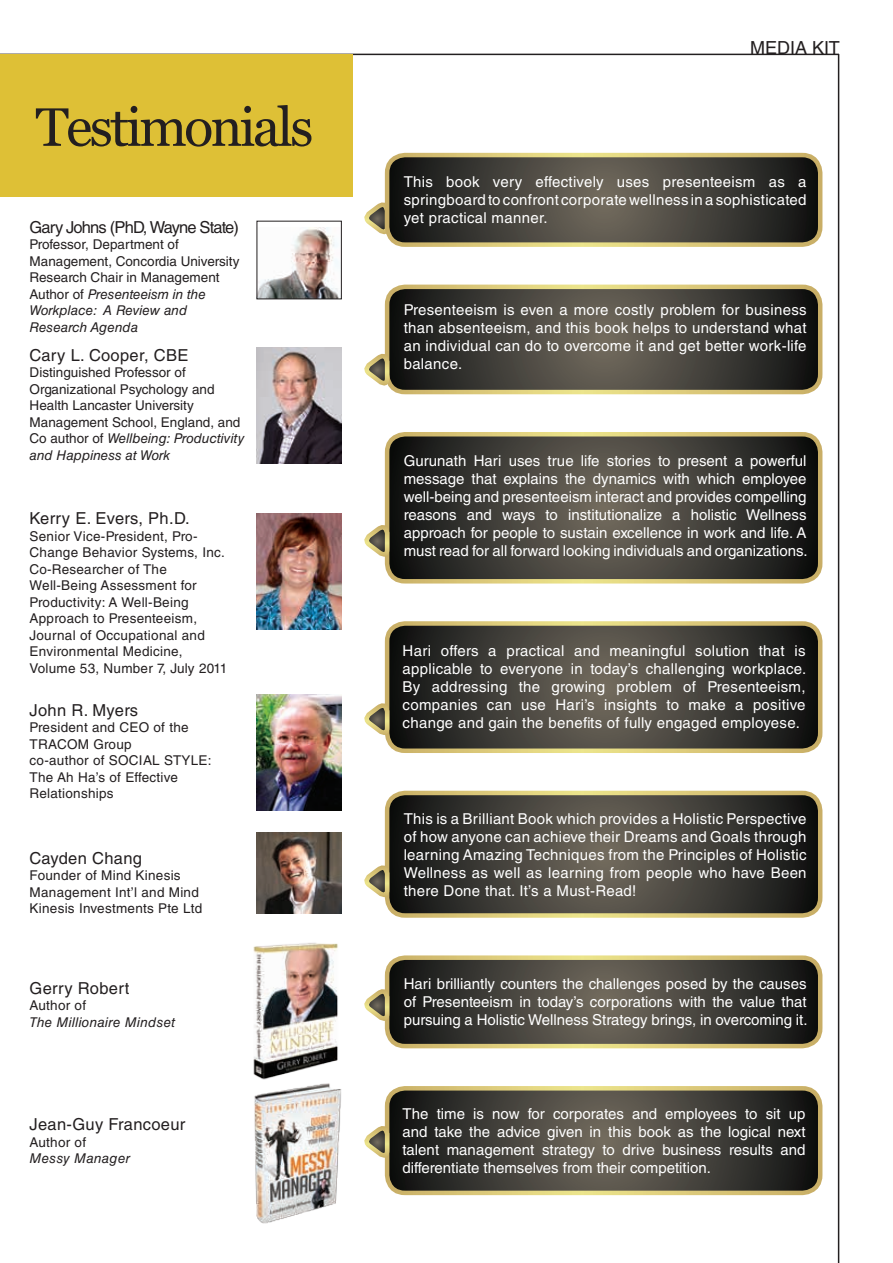
<style>
.page{position:relative;width:893px;height:1263px;background:#fff}
.page>*{position:absolute;margin:0;border:0;box-sizing:border-box;transform-origin:0 0}
.t1{font:54px "Georgia";letter-spacing:-.05em;color:#231f20}
.t2{font:18px "Helvetica LT Std";color:#231f20}
.t3{font:16.5px "Helvetica LT Std";letter-spacing:.02em;color:#231f20}
.t4{font:16.5px "Helvetica LT Std";letter-spacing:-.05em;color:#231f20}
.t5{font:15px/18px "Helvetica LT Std";letter-spacing:.005em;color:#fff;text-align:justify}
.t6{font:13.5px/16.5px "Helvetica LT Std";letter-spacing:.02em;color:#231f20}
.t7{font:13.5px/16.5px "Helvetica LT Std";color:#231f20}
.t8{font:italic 13.5px/16.5px "Helvetica LT Std";letter-spacing:.02em;color:#231f20}
.s1{font-style:italic}
.s2{font-style:normal}
</style>
<div class="page">
<hr style="left:0;top:54px;width:839px;height:1px;background:#231f20">
<hr style="left:838px;top:54px;width:1px;height:1209px;background:#231f20">
<div style="left:0;top:54px;width:353px;height:143px;background:#dec036"></div>
<svg style="left:387px;top:434px;width:433px;height:147px;background:#3d3b35"></svg>
<div style="left:385px;top:432px;width:437px;height:151px;border:4px solid #fff;border-radius:18px"></div>
<svg style="left:364px;top:523px;width:27px;height:35px"></svg>
<svg style="left:387px;top:958px;width:433px;height:88px;background:#403e38"></svg>
<div style="left:385px;top:955px;width:437px;height:93px;border:4px solid #fff;border-radius:18px"></div>
<svg style="left:364px;top:988px;width:27px;height:34px"></svg>
<svg style="left:387px;top:793px;width:433px;height:122px;background:#3e3c36"></svg>
<div style="left:385px;top:791px;width:437px;height:127px;border:4px solid #fff;border-radius:18px"></div>
<svg style="left:364px;top:864px;width:27px;height:35px"></svg>
<svg style="left:387px;top:287px;width:433px;height:105px;background:#3f3d37"></svg>
<div style="left:385px;top:285px;width:437px;height:109px;border:4px solid #fff;border-radius:18px"></div>
<svg style="left:364px;top:352px;width:27px;height:35px"></svg>
<svg style="left:390px;top:626px;width:430px;height:122px;background:#3e3c36"></svg>
<div style="left:385px;top:621px;width:437px;height:132px;border:4px solid #fff;border-radius:18px"></div>
<svg style="left:364px;top:702px;width:27px;height:34px"></svg>
<svg style="left:390px;top:1091px;width:430px;height:99px;background:#3f3d37"></svg>
<div style="left:385px;top:1086px;width:437px;height:109px;border:4px solid #fff;border-radius:18px"></div>
<svg style="left:364px;top:1124px;width:27px;height:35px"></svg>
<img style="left:254px;top:1086px;width:88px;height:138px">
<img style="left:253px;top:942px;width:85px;height:144px">
<img style="left:257px;top:347px;width:84px;height:116px">
<img style="left:259px;top:227px;width:80px;height:70px">
<div style="left:257px;top:221px;width:84px;height:78px;border:1px solid #231f20"></div>
<img style="left:257px;top:513px;width:84px;height:116px">
<img style="left:257px;top:694px;width:84px;height:116px">
<img style="left:257px;top:833px;width:84px;height:80px">
<svg style="left:364px;top:201px;width:22px;height:34px"></svg>
<svg style="left:387px;top:155px;width:433px;height:90px;background:#403d38"></svg>
<div style="left:385px;top:153px;width:437px;height:94px;border:4px solid #fff;border-radius:18px"></div>
<p class="t1" style="left:35px;top:97px;width:279px">Testimonials</p>
<p class="t4" style="left:30px;top:218px;width:211px">Gary Johns (PhD, Wayne State)</p>
<p class="t7" style="left:30px;top:236px;width:212px">Professor, Department of<br>Management, Concordia University<br>Research Chair in Management<br>Author of <span class="s1">Presenteeism in the<br>Workplace: A Review and<br>Research Agenda</span></p>
<p class="t3" style="left:30px;top:345px;width:160px">Cary L. Cooper, CBE</p>
<p class="t7" style="left:30px;top:364px;width:216px">Distinguished Professor of<br>Organizational Psychology and<br>Health Lancaster University<br>Management School, England, and<br>Co author of <span class="s1">Wellbeing: Productivity and Happiness at Work</span></p>
<p class="t3" style="left:30px;top:509px;width:162px">Kerry E. Evers, Ph.D.</p>
<p class="t6" style="left:30px;top:528px;width:199px">Senior Vice-President, Pro-<br>Change Behavior Systems, Inc.<br>Co-Researcher of The<br>Well-Being Assessment for<br>Productivity: A Well-Being<br>Approach to Presenteeism,<br>Journal of Occupational and<br>Environmental Medicine,<br>Volume 53, Number 7, July 2011</p>
<p class="t3" style="left:30px;top:700px;width:110px">John R. Myers</p>
<p class="t6" style="left:30px;top:719px;width:161px">President and CEO of the<br>TRACOM Group</p>
<p class="t6" style="left:30px;top:752px;width:184px">co-author of SOCIAL STYLE:<br>The Ah Ha’s of Effective<br>Relationships</p>
<p class="t3" style="left:30px;top:848px;width:114px">Cayden Chang</p>
<p class="t6" style="left:30px;top:867px;width:174px">Founder of Mind Kinesis<br>Management Int’l and Mind<br>Kinesis Investments Pte Ltd</p>
<p class="t3" style="left:30px;top:978px;width:101px">Gerry Robert</p>
<p class="t8" style="left:30px;top:997px;width:147px"><span class="s2">Author of<br></span>The Millionaire Mindset</p>
<p class="t3" style="left:30px;top:1115px;width:157px">Jean-Guy Francoeur</p>
<p class="t6" style="left:30px;top:1133px;width:58px">Author of</p>
<p class="t8" style="left:30px;top:1150px;width:102px">Messy Manager</p>
<p class="t2" style="left:750px;top:37px;width:91px">MEDIA KIT</p>
<p class="t5" style="left:404px;top:173px;width:404px">This book very effectively uses presenteeism as a springboard to confront corporate wellness in a sophisticated yet practical manner.</p>
<p class="t5" style="left:404px;top:300px;width:404px">Presenteeism is even a more costly problem for business than absenteeism, and this book helps to understand what an individual can do to overcome it and get better work-life balance.</p>
<p class="t5" style="left:404px;top:452px;width:405px">Gurunath Hari uses true life stories to present a powerful message that explains the dynamics with which employee well-being and presenteeism interact and provides compelling reasons and ways to institutionalize a holistic Wellness approach for people to sustain excellence in work and life. A must read for all forward looking individuals and organizations.</p>
<p class="t5" style="left:403px;top:641px;width:405px">Hari offers a practical and meaningful solution that is applicable to everyone in today’s challenging workplace.<br>By addressing the growing problem of Presenteeism, companies can use Hari’s insights to make a positive change and gain the benefits of fully engaged employese.</p>
<p class="t5" style="left:404px;top:809px;width:404px">This is a Brilliant Book which provides a Holistic Perspective of how anyone can achieve their Dreams and Goals through learning Amazing Techniques from the Principles of Holistic Wellness as well as learning from people who have Been there Done that. It’s a Must-Read!</p>
<p class="t5" style="left:404px;top:975px;width:405px">Hari brilliantly counters the challenges posed by the causes of Presenteeism in today’s corporations with the value that pursuing a Holistic Wellness Strategy brings, in overcoming it.</p>
<p class="t5" style="left:403px;top:1105px;width:404px">The time is now for corporates and employees to sit up and take the advice given in this book as the logical next talent management strategy to drive business results and differentiate themselves from their competition.</p>
</div>
